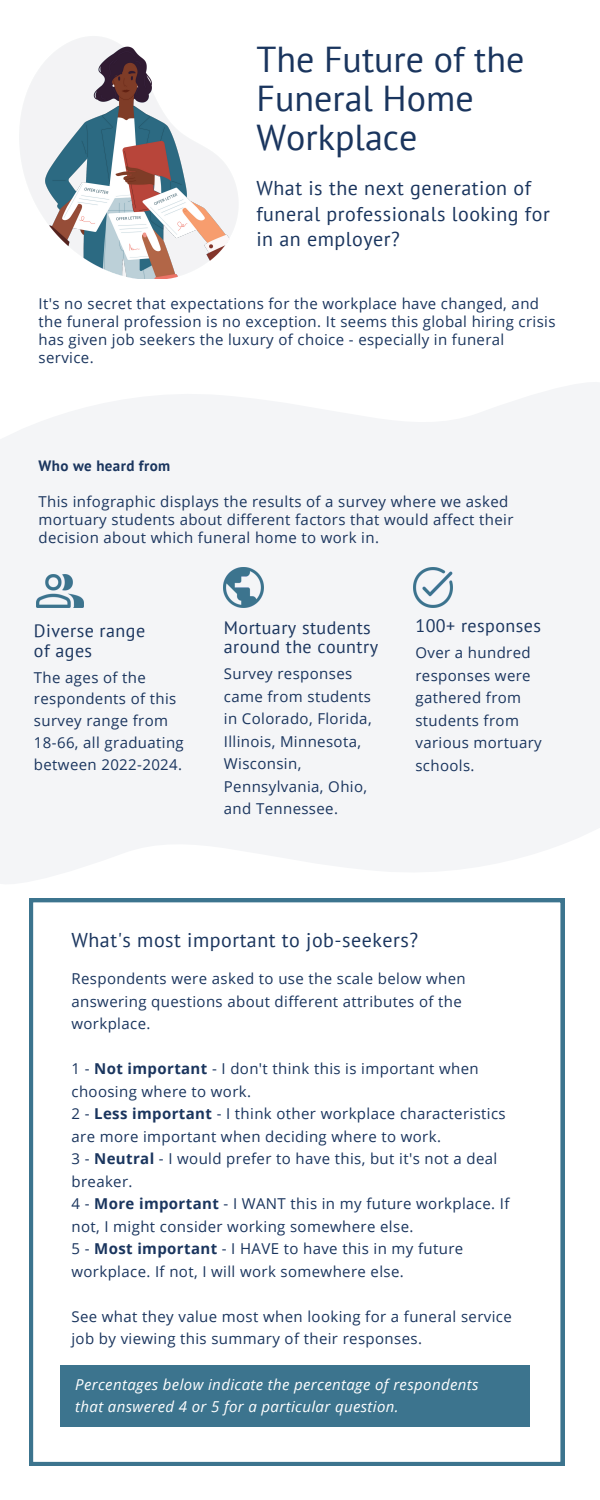
<style>
.page{position:relative;width:600px;height:1500px;background:#fff}
.page>*{position:absolute;margin:0;border:0;box-sizing:border-box;transform-origin:0 0}
.t1{font:36px/39px "PT Sans";color:#1a355e}
.t2{font:20px/25.5px "PT Sans";letter-spacing:.025em;color:#1a355e}
.t3{font:18px/19.5px "PT Sans";letter-spacing:.025em;color:#1a355e}
.t4{font:15px/22.5px "Open Sans";letter-spacing:.025em;color:#1a355e}
.t5{font:italic 15px/22.5px "Open Sans";letter-spacing:.025em;color:#fff}
.t6{font:700 15px "PT Sans";letter-spacing:.025em;color:#1a355e}
.s1{font-weight:700}
</style>
<div class="page">
<svg style="left:29px;top:899px;width:535px;height:567px"></svg>
<div style="left:0;top:469px;width:600px;height:340px;background:#f4f5f7"></div>
<svg style="left:0;top:809px;width:600px;height:75px;fill:#f4f5f7"></svg>
<svg style="left:0;top:382px;width:600px;height:87px;fill:#f4f5f7"></svg>
<img style="left:20px;top:36px;width:218px;height:243px">
<div style="left:60px;top:1366px;width:470px;height:61px;background:#3c748e"></div>
<img style="left:413px;top:567px;width:40px;height:40px">
<img style="left:37px;top:574px;width:46px;height:33px">
<img style="left:224px;top:567px;width:40px;height:40px">
<h1 class="t1" style="left:256px;top:39px;width:269px">The Future of the<br>Funeral Home<br>Workplace</h1>
<h2 class="t2" style="left:256px;top:175px;width:295px">What is the next generation of funeral professionals looking for in an employer?</h2>
<p class="t4" style="left:39px;top:294px;width:519px;line-height:18px">It's no secret that expectations for the workplace have changed, and the funeral profession is no exception. It seems this global hiring crisis has given job seekers the luxury of choice - especially in funeral service.</p>
<p class="t6" style="left:39px;top:456px;width:133px">Who we heard from</p>
<p class="t4" style="left:39px;top:492px;width:476px;line-height:18px">This infographic displays the results of a survey where we asked mortuary students about different factors that would affect their decision about which funeral home to work in.</p>
<p class="t3" style="left:34px;top:621px;width:113px">Diverse range of ages</p>
<p class="t4" style="left:34px;top:666px;width:151px;line-height:21.8px">The ages of the respondents of this survey range from<br>18-66, all graduating between 2022-2024.</p>
<p class="t3" style="left:224px;top:617px;width:156px">Mortuary students around the country</p>
<p class="t4" style="left:224px;top:662px;width:149px">Survey responses came from students in Colorado, Florida,<br>Illinois, Minnesota,<br>Wisconsin,<br>Pennsylvania, Ohio, and Tennessee.</p>
<p class="t3" style="left:415px;top:616px;width:127px">100+ responses</p>
<p class="t4" style="left:415px;top:641px;width:128px">Over a hundred responses were gathered from students from various mortuary schools.</p>
<h2 class="t2" style="left:71px;top:927px;width:348px">What's most important to job-seekers?</h2>
<p class="t4" style="left:71px;top:967px;width:396px">Respondents were asked to use the scale below when answering questions about different attributes of the workplace.</p>
<p class="t4" style="left:71px;top:1057px;width:439px">1 - <span class="s1">Not important</span> - I don't think this is important when choosing where to work.<br>2 - <span class="s1">Less important</span> - I think other workplace characteristics are more important when deciding where to work.<br>3 - <span class="s1">Neutral</span> - I would prefer to have this, but it's not a deal breaker.<br>4 - <span class="s1">More important</span> - I WANT this in my future workplace. If not, I might consider working somewhere else.<br>5 - <span class="s1">Most important</span> - I HAVE to have this in my future workplace. If not, I will work somewhere else.</p>
<p class="t4" style="left:71px;top:1305px;width:442px">See what they value most when looking for a funeral service job by viewing this summary of their responses.</p>
<p class="t5" style="left:75px;top:1373px;width:405px">Percentages below indicate the percentage of respondents that answered 4 or 5 for a particular question.</p>
</div>
